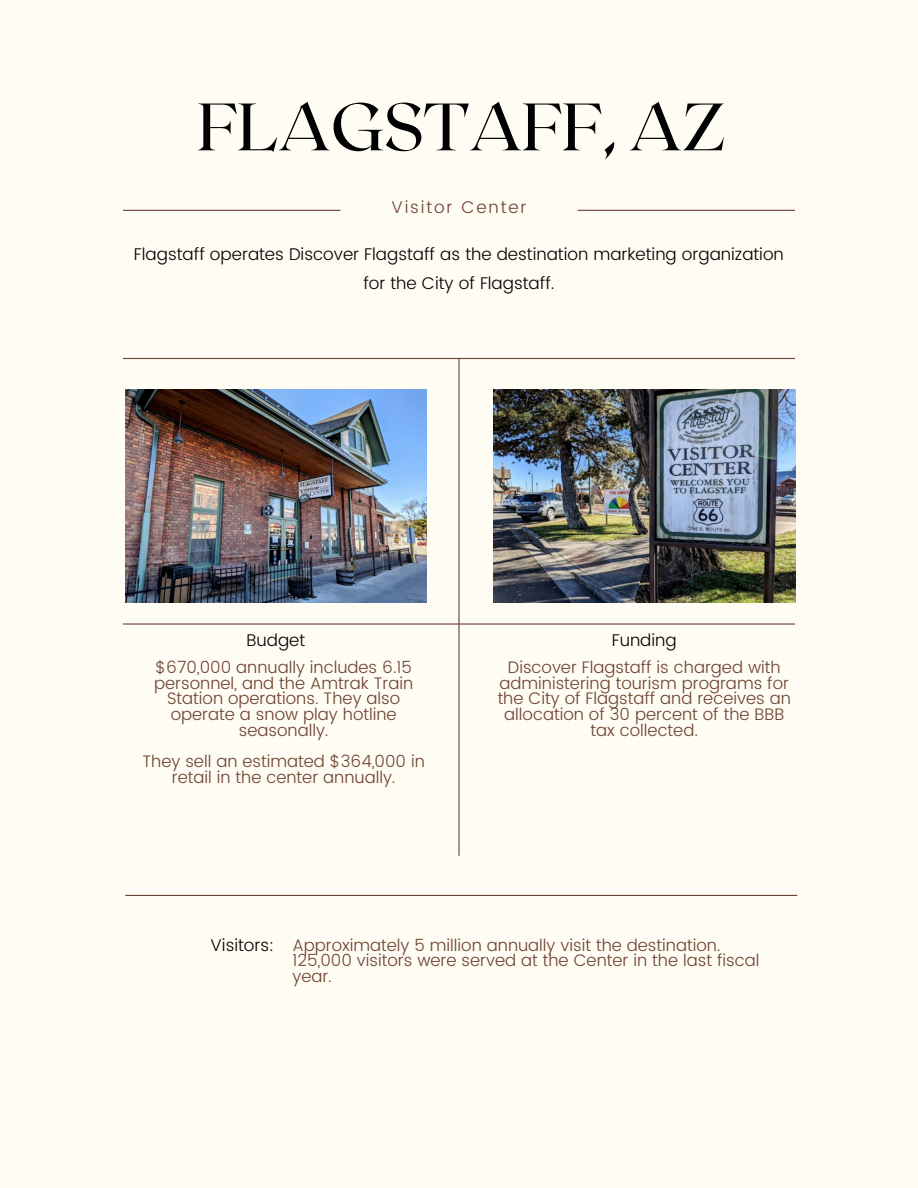
<style>
.page{position:relative;width:918px;height:1188px;background:#fffcf3}
.page>*{position:absolute;margin:0;border:0;box-sizing:border-box;transform-origin:0 0}
.t1{font:66.9px "Roxborough CF";letter-spacing:-.01em;color:#000}
.t2{font:300 16.95px/29.7px "Poppins";color:#000;text-align:center}
.t3{font:300 16.95px "Poppins";letter-spacing:.11em;color:#6d4131}
.t4{font:300 16.65px/15.8px "Poppins";color:#6d4131;text-align:center}
</style>
<div class="page">
<hr style="left:578px;top:210px;width:217px;height:1px;background:#6d4131">
<hr style="left:123px;top:358px;width:672px;height:1px;background:#6d4131">
<hr style="left:123px;top:623px;width:672px;height:2px;background:#6d4131">
<hr style="left:125px;top:895px;width:672px;height:1px;background:#6d4131">
<hr style="left:458px;top:359px;width:2px;height:497px;background:#6d4131">
<hr style="left:123px;top:210px;width:217px;height:1px;background:#6d4131">
<img style="left:125px;top:390px;width:302px;height:212px">
<img style="left:494px;top:390px;width:301px;height:212px">
<h1 class="t1" style="left:197px;top:83px;width:529px">FLAGSTAFF, AZ</h1>
<p class="t3" style="left:392px;top:197px;width:136px">Visitor Center</p>
<p class="t2" style="left:134px;top:239px;width:651px">Flagstaff operates Discover Flagstaff as the destination marketing organization for the City of Flagstaff.</p>
<p class="t2" style="left:246px;top:625px;width:60px">Budget</p>
<p class="t4" style="left:154px;top:659px;width:260px">$670,000 annually includes 6.15 personnel, and the Amtrak Train<br>Station operations. They also operate a snow play hotline seasonally.</p>
<p class="t4" style="left:142px;top:754px;width:284px">They sell an estimated $364,000 in retail in the center annually.</p>
<p class="t2" style="left:612px;top:625px;width:67px">Funding</p>
<p class="t4" style="left:498px;top:659px;width:295px">Discover Flagstaff is charged with administering tourism programs for the City of Flagstaff and receives an allocation of 30 percent of the BBB tax collected.</p>
<p class="t2" style="left:211px;top:930px;width:65px">Visitors:</p>
<p class="t4" style="left:292px;top:937px;width:469px;text-align:left">Approximately 5 million annually visit the destination.<br>125,000 visitors were served at the Center in the last fiscal year.</p>
</div>
